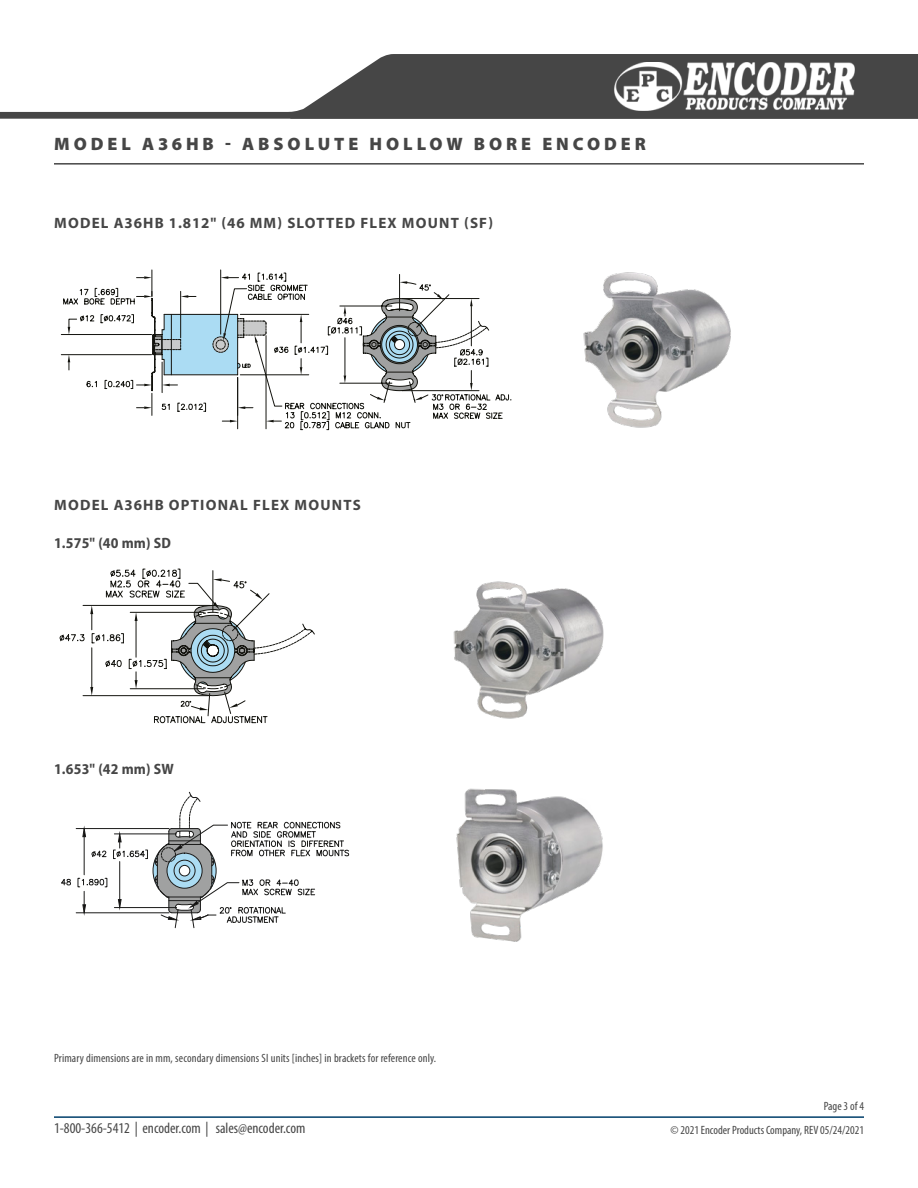
<style>
.page{position:relative;width:918px;height:1188px;background:#fff}
.page>*{position:absolute;margin:0;border:0;box-sizing:border-box;transform-origin:0 0}
.t1{font:900 18px "Myriad Pro";letter-spacing:.22em;color:#464646}
.t2{font:700 15px "Myriad Pro";letter-spacing:.08em;color:#464646}
.t3{font:condensed 15px "Myriad Pro";color:#464646}
.t4{font:700 semi-condensed 15px "Myriad Pro";letter-spacing:.01em;color:#464646}
.t5{font:condensed 12px/24.2px "Myriad Pro";letter-spacing:.01em;color:#464646;text-align:right}
</style>
<div class="page">
<svg style="left:285px;top:54px;width:633px;height:58px;background:#5e5e5e"></svg>
<div style="left:0;top:112px;width:918px;height:7px;background:#464646"></div>
<img style="left:613px;top:62px;width:242px;height:48px">
<hr style="left:54px;top:1116px;width:810px;height:2px;background:#003f6b">
<hr style="left:54px;top:163px;width:810px;height:2px;background:#464646">
<img style="left:583px;top:272px;width:148px;height:156px">
<svg style="left:60px;top:269px;width:188px;height:161px"></svg>
<svg style="left:248px;top:272px;width:264px;height:159px"></svg>
<img style="left:453px;top:581px;width:151px;height:138px">
<img style="left:456px;top:788px;width:147px;height:154px">
<svg style="left:91px;top:850px;width:16px;height:7px"></svg>
<svg style="left:113px;top:791px;width:237px;height:137px"></svg>
<hr style="left:76px;top:828px;width:93px;height:1px;background:#1a1a19">
<hr style="left:76px;top:912px;width:93px;height:1px;background:#1a1a19">
<hr style="left:84px;top:837px;width:1px;height:38px;background:#1a1a19">
<svg style="left:82px;top:828px;width:4px;height:9px"></svg>
<svg style="left:61px;top:878px;width:10px;height:8px"></svg>
<svg style="left:78px;top:878px;width:29px;height:36px"></svg>
<svg style="left:59px;top:568px;width:256px;height:156px"></svg>
<h1 class="t1" style="left:54px;top:131px;width:593px">MODEL A36HB - ABSOLUTE HOLLOW BORE ENCODER</h1>
<p class="t2" style="left:54px;top:213px;width:440px">MODEL A36HB 1.812" (46 MM) SLOTTED FLEX MOUNT (SF)</p>
<p class="t2" style="left:54px;top:495px;width:308px">MODEL A36HB OPTIONAL FLEX MOUNTS</p>
<p class="t4" style="left:54px;top:533px;width:118px">1.575" (40 mm) SD</p>
<p class="t4" style="left:54px;top:759px;width:121px">1.653" (42 mm) SW</p>
<p class="t5" style="left:54px;top:1046px;width:384px">Primary dimensions are in mm, secondary dimensions SI units [inches] in brackets for reference only.</p>
<p class="t3" style="left:54px;top:1119px;width:253px">1-800-366-5412 | encoder.com | sales@encoder.com</p>
<p class="t5" style="left:671px;top:1094px;width:195px">Page 3 of 4<br>© 2021 Encoder Products Company, REV 05/24/2021</p>
</div>
